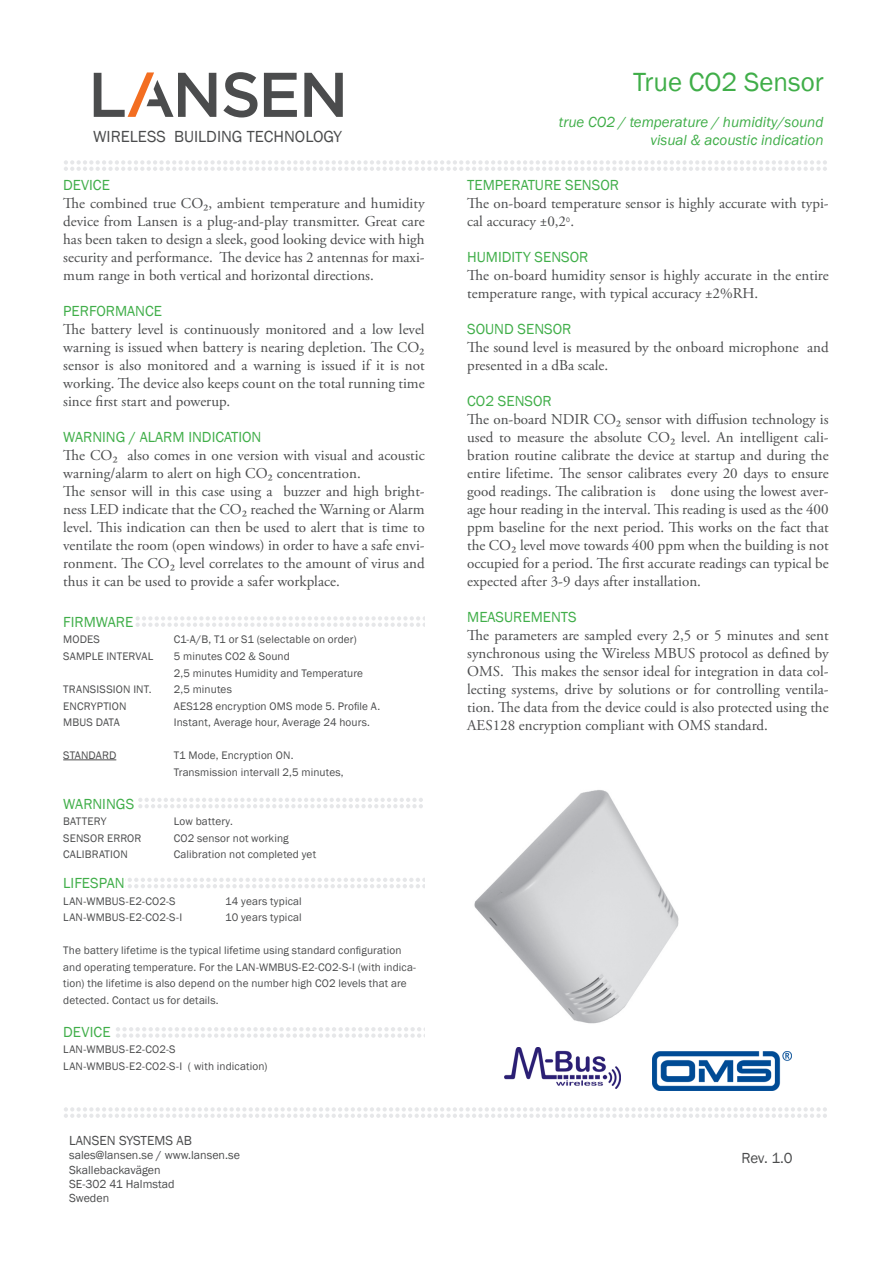
<style>
.page{position:relative;width:893px;height:1263px;background:#fff}
.page>*{position:absolute;margin:0;border:0;box-sizing:border-box;transform-origin:0 0}
.t1{font:27px "Franklin Gothic";color:#40ae49}
.t2{font:16.5px "Franklin Gothic";color:#4b4c4d}
.t3{font:15px/18px "Adobe Garamond Pro";color:#4b4c4d;text-align:justify}
.tekniktext{font:15px "Franklin Gothic";color:#40ae49}
.t4{font:italic 15px "Franklin Gothic";color:#40ae49}
.t5{font:15px "Franklin Gothic";color:#4b4c4d}
.t6{font:13.5px "Franklin Gothic";color:#4b4c4d}
.t7{font:12px/14.4px "Franklin Gothic";color:#4b4c4d}
.tekniktext-2{font:11.25px/16.5px "Franklin Gothic";letter-spacing:.01em;color:#4b4c4d}
.t8{font:6.6px "Franklin Gothic";color:#4b4c4d}
</style>
<div class="page">
<svg style="left:64px;top:1107px;width:763px;height:11px"></svg>
<svg style="left:64px;top:160px;width:763px;height:11px"></svg>
<svg style="left:223px;top:72px;width:35px;height:45px"></svg>
<svg style="left:264px;top:73px;width:33px;height:44px"></svg>
<svg style="left:304px;top:73px;width:39px;height:44px"></svg>
<svg style="left:94px;top:72px;width:122px;height:45px"></svg>
<hr style="left:63px;top:759px;width:53px;height:1px;background:#4b4c4d">
<svg style="left:136px;top:616px;width:289px;height:11px"></svg>
<img style="left:474px;top:790px;width:205px;height:234px">
<svg style="left:139px;top:798px;width:284px;height:10px"></svg>
<svg style="left:128px;top:878px;width:297px;height:10px"></svg>
<img style="left:652px;top:1051px;width:140px;height:39px">
<img style="left:504px;top:1047px;width:116px;height:42px">
<svg style="left:116px;top:1027px;width:309px;height:11px"></svg>
<p class="t2" style="left:93px;top:126px;width:250px">WIRELESS BUILDING TECHNOLOGY</p>
<p class="tekniktext" style="left:63px;top:176px;width:48px">DEVICE</p>
<p class="t3" style="left:63px;top:195px;width:363px">The combined true CO₂, ambient temperature and humidity device from Lansen is a plug-and-play transmitter. Great care has been taken to design a sleek, good looking device with high security and performance. The device has 2 antennas for maxi&shy;mum range in both vertical and horizontal directions.</p>
<p class="tekniktext" style="left:63px;top:302px;width:100px">PERFORMANCE</p>
<p class="t3" style="left:63px;top:321px;width:363px">The battery level is continuously monitored and a low level warning is issued when battery is nearing depletion. The CO₂ sensor is also monitored and a warning is issued if it is not working. The device also keeps count on the total running time since first start and powerup.</p>
<p class="tekniktext" style="left:63px;top:428px;width:200px">WARNING / ALARM INDICATION</p>
<p class="t3" style="left:63px;top:447px;width:363px">The CO₂ also comes in one version with visual and acoustic warning/alarm to alert on high CO₂ concentration.</p>
<p class="t3" style="left:63px;top:483px;width:363px">The sensor will in this case using a buzzer and high bright&shy;ness LED indicate that the CO₂ reached the Warning or Alarm level. This indication can then be used to alert that is time to ventilate the room (open windows) in order to have a safe envi&shy;ronment. The CO₂ level correlates to the amount of virus and thus it can be used to provide a safer workplace.</p>
<p class="tekniktext" style="left:63px;top:613px;width:72px">FIRMWARE</p>
<p class="tekniktext-2" style="left:63px;top:632px;width:38px">MODES</p>
<p class="tekniktext-2" style="left:174px;top:632px;width:184px">C1-A/B, T1 or S1 (selectable on order)</p>
<p class="tekniktext-2" style="left:63px;top:648px;width:92px">SAMPLE INTERVAL</p>
<p class="tekniktext-2" style="left:174px;top:648px;width:191px">5 minutes CO2 &amp; Sound<br>2,5 minutes Humidity and Temperature</p>
<p class="tekniktext-2" style="left:63px;top:681px;width:90px">TRANSISSION INT.</p>
<p class="tekniktext-2" style="left:174px;top:681px;width:60px">2,5 minutes</p>
<p class="tekniktext-2" style="left:63px;top:698px;width:65px">ENCRYPTION</p>
<p class="tekniktext-2" style="left:174px;top:698px;width:208px">AES128 encryption OMS mode 5. Profile A.</p>
<p class="tekniktext-2" style="left:63px;top:714px;width:58px">MBUS DATA</p>
<p class="tekniktext-2" style="left:174px;top:714px;width:198px">Instant, Average hour, Average 24 hours.</p>
<p class="tekniktext-2" style="left:63px;top:747px;width:55px">STANDARD</p>
<p class="tekniktext-2" style="left:174px;top:747px;width:121px">T1 Mode, Encryption ON.</p>
<p class="tekniktext-2" style="left:174px;top:764px;width:171px">Transmission intervall 2,5 minutes,</p>
<p class="tekniktext" style="left:63px;top:794px;width:73px">WARNINGS</p>
<p class="tekniktext-2" style="left:63px;top:813px;width:45px">BATTERY</p>
<p class="tekniktext-2" style="left:174px;top:813px;width:61px">Low battery.</p>
<p class="tekniktext-2" style="left:63px;top:830px;width:80px">SENSOR ERROR</p>
<p class="tekniktext-2" style="left:174px;top:830px;width:116px">CO2 sensor not working</p>
<p class="tekniktext-2" style="left:63px;top:846px;width:66px">CALIBRATION</p>
<p class="tekniktext-2" style="left:174px;top:846px;width:144px">Calibration not completed yet</p>
<p class="tekniktext" style="left:63px;top:874px;width:63px">LIFESPAN</p>
<p class="tekniktext-2" style="left:63px;top:893px;width:114px">LAN-WMBUS-E2-CO2-S</p>
<p class="tekniktext-2" style="left:225px;top:893px;width:78px">14 years typical</p>
<p class="tekniktext-2" style="left:63px;top:909px;width:120px">LAN-WMBUS-E2-CO2-S-I</p>
<p class="tekniktext-2" style="left:225px;top:909px;width:78px">10 years typical</p>
<p class="tekniktext-2" style="left:63px;top:942px;width:354px">The battery lifetime is the typical lifetime using standard configuration and operating temperature. For the LAN-WMBUS-E2-CO2-S-I (with indica&shy;tion) the lifetime is also depend on the number high CO2 levels that are detected. Contact us for details.</p>
<p class="tekniktext" style="left:63px;top:1022px;width:49px">DEVICE</p>
<p class="tekniktext-2" style="left:63px;top:1041px;width:206px">LAN-WMBUS-E2-CO2-S<br>LAN-WMBUS-E2-CO2-S-I ( with indication)</p>
<p class="t6" style="left:69px;top:1132px;width:124px">LANSEN SYSTEMS AB</p>
<p class="t7" style="left:69px;top:1148px;width:172px">sales@lansen.se / www.lansen.se<br>Skallebackavägen<br>SE-302 41 Halmstad<br>Sweden</p>
<p class="t1" style="left:633px;top:65px;width:192px">True CO2 Sensor</p>
<p class="t4" style="left:559px;top:113px;width:266px">true CO2 / temperature / humidity/sound</p>
<p class="t4" style="left:650px;top:131px;width:175px">visual &amp; acoustic indication</p>
<p class="tekniktext" style="left:467px;top:176px;width:153px">TEMPERATURE SENSOR</p>
<p class="t3" style="left:467px;top:195px;width:363px">The on-board temperature sensor is highly accurate with typi&shy;cal accuracy ±0,2 .</p>
<p class="t8" style="left:566px;top:216px;width:5px">0</p>
<p class="tekniktext" style="left:467px;top:248px;width:123px">HUMIDITY SENSOR</p>
<p class="t3" style="left:467px;top:267px;width:363px">The on-board humidity sensor is highly accurate in the entire temperature range, with typical accuracy ±2%RH.</p>
<p class="tekniktext" style="left:467px;top:320px;width:106px">SOUND SENSOR</p>
<p class="t3" style="left:467px;top:339px;width:363px">The sound level is measured by the onboard microphone and presented in a dBa scale.</p>
<p class="tekniktext" style="left:467px;top:392px;width:86px">CO2 SENSOR</p>
<p class="t3" style="left:467px;top:411px;width:363px">The on-board NDIR CO₂ sensor with diffusion technology is used to measure the absolute CO₂ level. An intelligent cali&shy;bration routine calibrate the device at startup and during the entire lifetime. The sensor calibrates every 20 days to ensure good readings. The calibration is done using the lowest aver&shy;age hour reading in the interval. This reading is used as the 400 ppm baseline for the next period. This works on the fact that the CO₂ level move towards 400 ppm when the building is not occupied for a period. The first accurate readings can typical be expected after 3-9 days after installation.</p>
<p class="tekniktext" style="left:467px;top:608px;width:111px">MEASUREMENTS</p>
<p class="t3" style="left:467px;top:627px;width:363px">The parameters are sampled every 2,5 or 5 minutes and sent synchronous using the Wireless MBUS protocol as defined by OMS. This makes the sensor ideal for integration in data col&shy;lecting systems, drive by solutions or for controlling ventila&shy;tion. The data from the device could is also protected using the AES128 encryption compliant with OMS standard.</p>
<p class="t5" style="left:741px;top:1149px;width:53px">Rev. 1.0</p>
</div>
